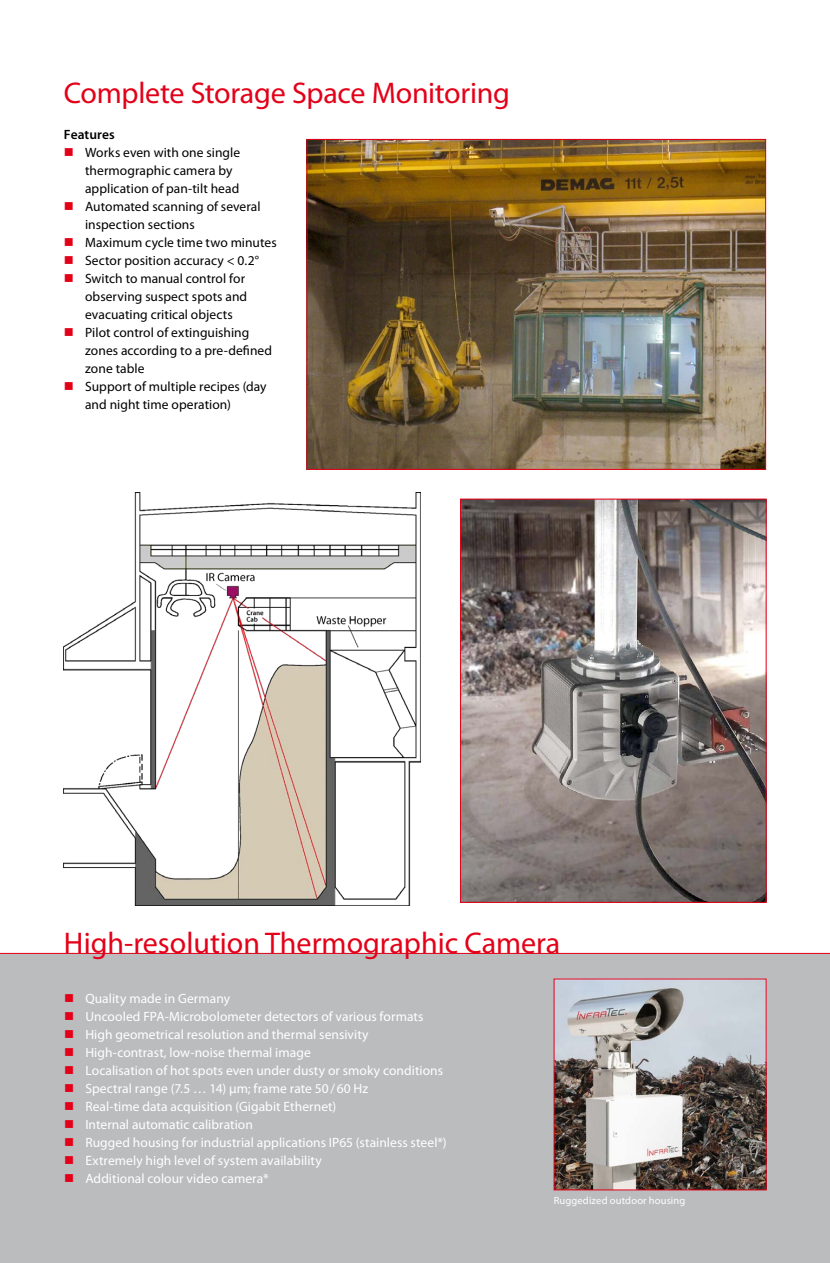
<style>
.page{position:relative;width:830px;height:1263px;background:#fff}
.page>*{position:absolute;margin:0;border:0;box-sizing:border-box;transform-origin:0 0}
.t1{font:30px "Myriad Pro";letter-spacing:-.005em;color:#e30018}
.t2{font:13.5px/18px "Myriad Pro";letter-spacing:.005em;color:#fff}
.t3{font:13.5px/18px "Myriad Pro";letter-spacing:.005em;color:#000}
.t4{font:600 13.5px "Myriad Pro";letter-spacing:.005em;color:#000}
.t5{font:10.5px "Myriad Pro";letter-spacing:.015em;color:#fff}
</style>
<div class="page">
<img style="left:308px;top:141px;width:455px;height:327px">
<div style="left:306px;top:139px;width:459px;height:331px;border:1px solid #e30018"></div>
<div style="left:0;top:954px;width:829px;height:309px;background:#bbbcbd"></div>
<hr style="left:0;top:953px;width:829px;height:1px;background:#e30018">
<img style="left:64px;top:493px;width:356px;height:412px">
<img style="left:462px;top:501px;width:302px;height:400px">
<div style="left:460px;top:499px;width:306px;height:404px;border:1px solid #e30018"></div>
<img style="left:555px;top:980px;width:209px;height:208px">
<h1 class="t1" style="left:64px;top:74px;width:447px">Complete Storage Space Monitoring</h1>
<p class="t4" style="left:64px;top:126px;width:52px">Features</p>
<p class="t3" style="left:85px;top:143px;width:193px">Works even with one single thermographic camera by application of pan-tilt head<br>Automated scanning of several inspection sections<br>Maximum cycle time two minutes<br>Sector position accuracy &lt; 0.2°<br>Switch to manual control for observing suspect spots and evacuating critical objects<br>Pilot control of extinguishing zones according to a pre-defined zone table<br>Support of multiple recipes (day and night time operation)</p>
<h1 class="t1" style="left:64px;top:925px;width:498px">High-resolution Thermographic Camera</h1>
<p class="t2" style="left:85px;top:989px;width:362px">Quality made in Germany<br>Uncooled FPA-Microbolometer detectors of various formats High geometrical resolution and thermal sensivity High-contrast, low-noise thermal image<br>Localisation of hot spots even under dusty or smoky conditions Spectral range (7.5 … 14) µm; frame rate 50/60 Hz<br>Real-time data acquisition (Gigabit Ethernet)<br>Internal automatic calibration<br>Rugged housing for industrial applications IP65 (stainless steel*)<br>Extremely high level of system availability<br>Additional colour video camera*</p>
<p class="t5" style="left:553px;top:1193px;width:133px">Ruggedized outdoor housing</p>
</div>
